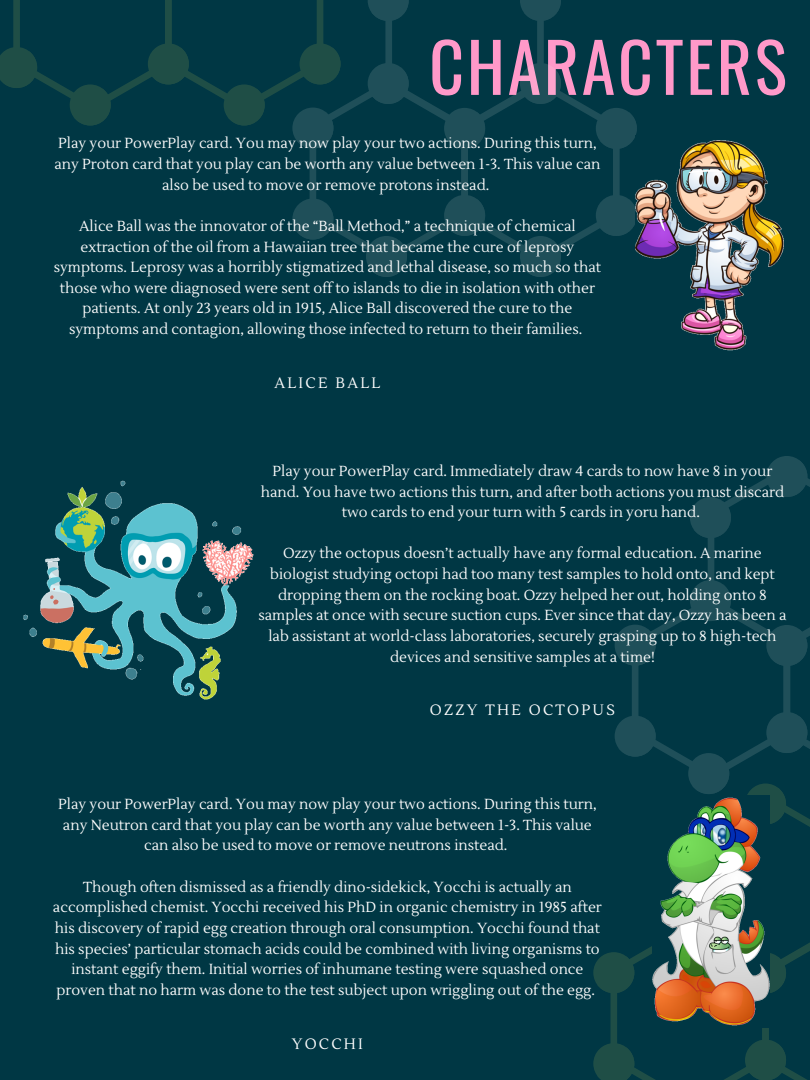
<style>
.page{position:relative;width:810px;height:1080px;background:#003744}
.page>*{position:absolute;margin:0;border:0;box-sizing:border-box;transform-origin:0 0}
.t1{font:67.94px "Oswald";letter-spacing:.04em;color:#ff99c9}
.t2{font:15px "Lustria";letter-spacing:.15em;color:#fff}
.t3{font:14.5px/20.6px "Lustria";color:#fff;text-align:center}
</style>
<div class="page">
<svg style="left:0;top:0;width:637px;height:277px"></svg>
<div style="left:529px;top:240px;width:23px;height:17px;background:#1f4f59;border-radius:50%"></div>
<div style="left:766px;top:456px;width:41px;height:41px;background:#1f4f59;border-radius:50%"></div>
<svg style="left:593px;top:460px;width:217px;height:620px"></svg>
<div style="left:699px;top:584px;width:23px;height:17px;background:#1f4f59;border-radius:50%"></div>
<img style="left:635px;top:135px;width:149px;height:216px">
<img style="left:23px;top:480px;width:231px;height:220px">
<img style="left:653px;top:796px;width:116px;height:232px">
<p class="t1" style="left:429px;top:14px;width:359px">CHARACTERS</p>
<p class="t3" style="left:54px;top:134px;width:547px">Play your PowerPlay card. You may now play your two actions. During this turn, any Proton card that you play can be worth any value between 1-3. This value can also be used to move or remove protons instead.</p>
<p class="t3" style="left:54px;top:216px;width:549px">Alice Ball was the innovator of the “Ball Method,” a technique of chemical extraction of the oil from a Hawaiian tree that became the cure of leprosy symptoms. Leprosy was a horribly stigmatized and lethal disease, so much so that those who were diagnosed were sent off to islands to die in isolation with other patients. At only 23 years old in 1915, Alice Ball discovered the cure to the symptoms and contagion, allowing those infected to return to their families.</p>
<p class="t2" style="left:274px;top:374px;width:108px">ALICE BALL</p>
<p class="t3" style="left:261px;top:461px;width:525px">Play your PowerPlay card. Immediately draw 4 cards to now have 8 in your hand. You have two actions this turn, and after both actions you must discard two cards to end your turn with 5 cards in yoru hand.</p>
<p class="t3" style="left:258px;top:544px;width:530px">Ozzy the octopus doesn’t actually have any formal education. A marine biologist studying octopi had too many test samples to hold onto, and kept dropping them on the rocking boat. Ozzy helped her out, holding onto 8 samples at once with secure suction cups. Ever since that day, Ozzy has been a lab assistant at world-class laboratories, securely grasping up to 8 high-tech devices and sensitive samples at a time!</p>
<p class="t2" style="left:430px;top:701px;width:187px">OZZY THE OCTOPUS</p>
<p class="t3" style="left:58px;top:794px;width:540px">Play your PowerPlay card. You may now play your two actions. During this turn, any Neutron card that you play can be worth any value between 1-3. This value can also be used to move or remove neutrons instead.</p>
<p class="t3" style="left:53px;top:877px;width:550px">Though often dismissed as a friendly dino-sidekick, Yocchi is actually an accomplished chemist. Yocchi received his PhD in organic chemistry in 1985 after his discovery of rapid egg creation through oral consumption. Yocchi found that his species’ particular stomach acids could be combined with living organisms to instant eggify them. Initial worries of inhumane testing were squashed once proven that no harm was done to the test subject upon wriggling out of the egg.</p>
<p class="t2" style="left:292px;top:1034px;width:73px">YOCCHI</p>
</div>
